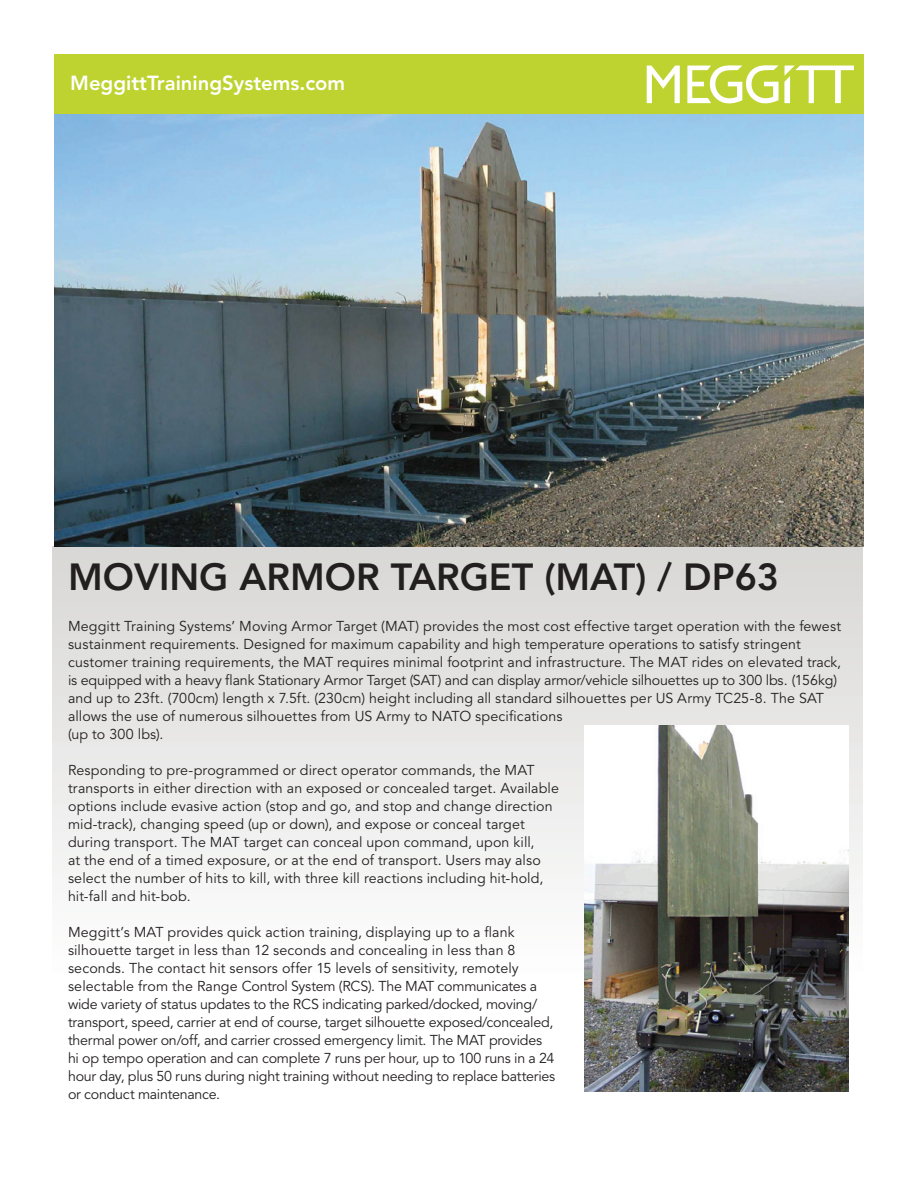
<style>
.page{position:relative;width:918px;height:1188px;background:#fff}
.page>*{position:absolute;margin:0;border:0;box-sizing:border-box;transform-origin:0 0}
.t1{font:800 37.5px "Avenir LT Std";color:#231f20}
.t2{font:800 20.25px "Avenir LT Std";color:#fff}
.t3{font:14.25px/18px "Avenir LT Std";letter-spacing:.005em;color:#231f20}
.t4{font:14.25px/18px "Avenir LT Std";letter-spacing:-.015em;color:#231f20}
</style>
<div class="page">
<div style="left:53px;top:546px;width:810px;height:553px;background:linear-gradient(to bottom,#d9d8d6,#fff)"></div>
<img style="left:54px;top:114px;width:810px;height:432px">
<img style="left:584px;top:725px;width:264px;height:367px">
<div style="left:54px;top:54px;width:810px;height:60px;background:#bed330"></div>
<svg style="left:647px;top:66px;width:33px;height:37px"></svg>
<svg style="left:687px;top:65px;width:167px;height:39px"></svg>
<h2 class="t2" style="left:70px;top:71px;width:276px">MeggittTrainingSystems.com</h2>
<h1 class="t1" style="left:68px;top:555px;width:713px">MOVING ARMOR TARGET (MAT) / DP63</h1>
<p class="t3" style="left:68px;top:617px;width:775px">Meggitt Training Systems’ Moving Armor Target (MAT) provides the most cost effective target operation with the fewest sustainment requirements. Designed for maximum capability and high temperature operations to satisfy stringent customer training requirements, the MAT requires minimal footprint and infrastructure. The MAT rides on elevated track, is equipped with a heavy flank Stationary Armor Target (SAT) and can display armor/vehicle silhouettes up to 300 lbs. (156kg) and up to 23ft. (700cm) length x 7.5ft. (230cm) height including all standard silhouettes per US Army TC25-8. The SAT allows the use of numerous silhouettes from US Army to NATO specifications<br>(up to 300 lbs).</p>
<p class="t3" style="left:68px;top:761px;width:493px">Responding to pre-programmed or direct operator commands, the MAT transports in either direction with an exposed or concealed target. Available options include evasive action (stop and go, and stop and change direction mid-track), changing speed (up or down), and expose or conceal target during transport. The MAT target can conceal upon command, upon kill,<br>at the end of a timed exposure, or at the end of transport. Users may also select the number of hits to kill, with three kill reactions including hit-hold, hit-fall and hit-bob.</p>
<p class="t4" style="left:68px;top:923px;width:489px">Meggitt’s MAT provides quick action training, displaying up to a flank silhouette target in less than 12 seconds and concealing in less than 8 seconds. The contact hit sensors offer 15 levels of sensitivity, remotely selectable from the Range Control System (RCS). The MAT communicates a wide variety of status updates to the RCS indicating parked/docked, moving/ transport, speed, carrier at end of course, target silhouette exposed/concealed, thermal power on/off, and carrier crossed emergency limit. The MAT provides hi op tempo operation and can complete 7 runs per hour, up to 100 runs in a 24 hour day, plus 50 runs during night training without needing to replace batteries or conduct maintenance.</p>
</div>
